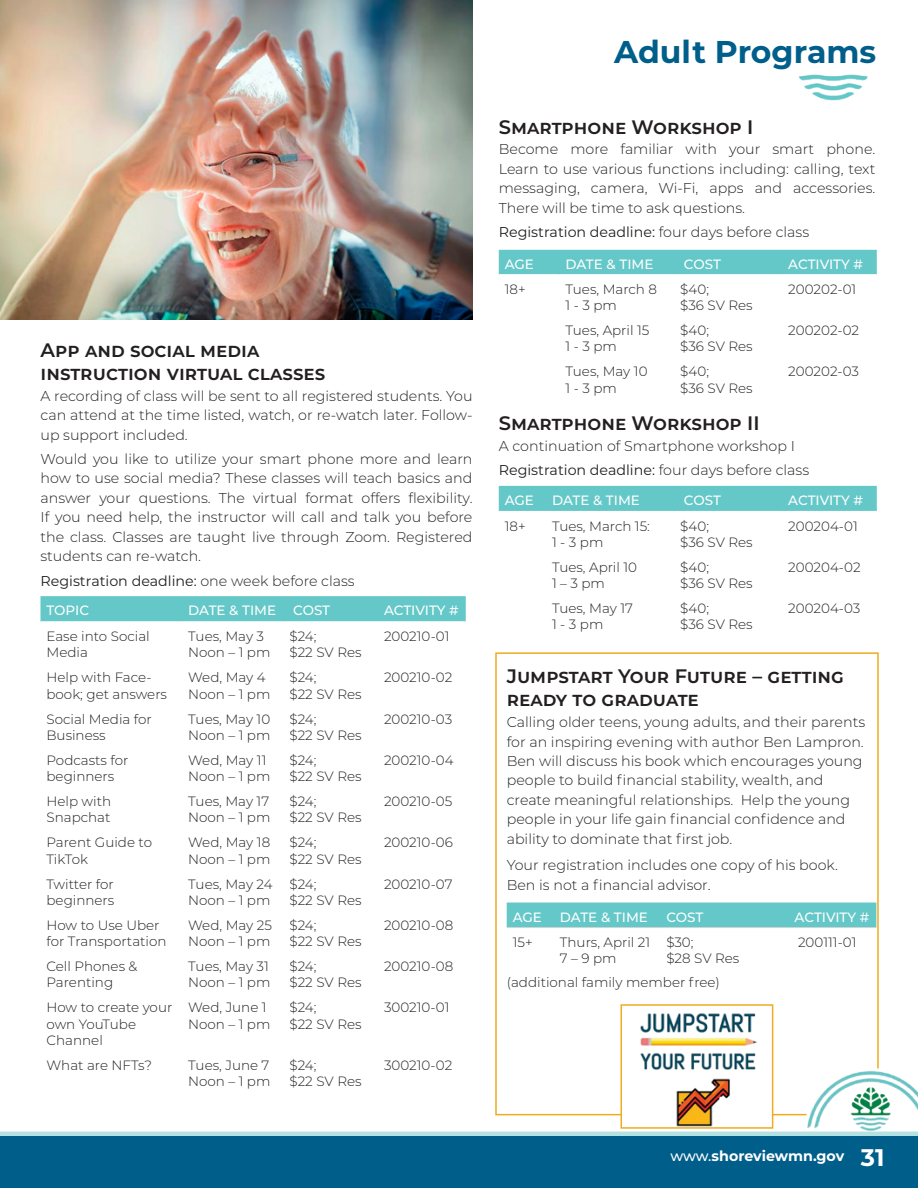
<style>
.page{position:relative;width:918px;height:1188px;background:#fff}
.page>*{position:absolute;margin:0;border:0;box-sizing:border-box;transform-origin:0 0}
.t1{font:700 31.5px "Montserrat";color:#005e8b}
.t2{font:600 19.5px/23.4px "Montserrat";color:#231f20}
.t3{font:300 14.25px/19.5px "Montserrat";color:#231f20}
.t4{font:14.25px "Montserrat";color:#231f20}
.t5{font:700 14.25px "Montserrat";color:#fff}
.t6{font:300 13.5px/16.2px "Montserrat";color:#231f20}
.t7{font:500 13.5px "Montserrat";letter-spacing:-.01em;color:#fff}
.s1{font-weight:300}
.s2{font-weight:400}
.s3{font-weight:500}
.s4{font-size:24px}
</style>
<div class="page">
<div style="left:507px;top:903px;width:369px;height:24px;background:#64c7c8"></div>
<hr style="left:507px;top:927px;width:47px;height:1px;background:#d1d3d4">
<hr style="left:554px;top:927px;width:106px;height:1px;background:#d1d3d4">
<hr style="left:660px;top:927px;width:129px;height:1px;background:#d1d3d4">
<hr style="left:789px;top:927px;width:87px;height:1px;background:#d1d3d4">
<div style="left:495px;top:652px;width:384px;height:463px;border:2px solid #f0ab1e"></div>
<img style="left:803px;top:1068px;width:115px;height:64px">
<hr style="left:0;top:1132px;width:918px;height:4px;background:#b4e1e1">
<div style="left:0;top:1136px;width:918px;height:52px;background:#005e8b"></div>
<div style="left:40px;top:596px;width:426px;height:25px;background:#64c7c8"></div>
<img style="left:0;top:0;width:472px;height:320px">
<img style="left:799px;top:74px;width:69px;height:27px">
<div style="left:499px;top:250px;width:378px;height:24px;background:#64c7c8"></div>
<div style="left:499px;top:486px;width:378px;height:25px;background:#64c7c8"></div>
<img style="left:623px;top:1013px;width:147px;height:113px">
<div style="left:620px;top:1004px;width:153px;height:125px;border:2px solid #f0ab1e"></div>
<h2 class="t2" style="left:40px;top:337px;width:286px">App and social media instruction virtual classes</h2>
<p class="t3" style="left:40px;top:386px;width:434px;text-align:justify">A recording of class will be sent to all registered students. You can attend at the time listed, watch, or re-watch later. Follow&shy;up support included.</p>
<p class="t3" style="left:40px;top:449px;width:434px;text-align:justify">Would you like to utilize your smart phone more and learn how to use social media? These classes will teach basics and answer your questions. The virtual format offers flexibility.<br>If you need help, the instructor will call and talk you before the class. Classes are taught live through Zoom. Registered students can re-watch.</p>
<p class="t4" style="left:40px;top:571px;width:316px">Registration deadline: <span class="s1">one week before class</span></p>
<p class="t7" style="left:46px;top:601px;width:44px">TOPIC</p>
<p class="t7" style="left:188px;top:601px;width:89px">DATE &amp; TIME</p>
<p class="t7" style="left:293px;top:601px;width:39px">COST</p>
<p class="t7" style="left:384px;top:601px;width:76px">ACTIVITY #</p>
<p class="t6" style="left:46px;top:628px;width:105px">Ease into Social<br>Media</p>
<p class="t6" style="left:188px;top:628px;width:84px">Tues, May 3<br>Noon – 1 pm</p>
<p class="t6" style="left:290px;top:628px;width:74px">$24;<br>$22 SV Res</p>
<p class="t6" style="left:384px;top:628px;width:67px">200210-01</p>
<p class="t6" style="left:46px;top:669px;width:122px">Help with Face&shy;book; get answers</p>
<p class="t6" style="left:188px;top:669px;width:84px">Wed, May 4<br>Noon – 1 pm</p>
<p class="t6" style="left:290px;top:669px;width:74px">$24;<br>$22 SV Res</p>
<p class="t6" style="left:384px;top:669px;width:70px">200210-02</p>
<p class="t6" style="left:46px;top:710px;width:107px">Social Media for<br>Business</p>
<p class="t6" style="left:188px;top:710px;width:84px">Tues, May 10<br>Noon – 1 pm</p>
<p class="t6" style="left:290px;top:710px;width:74px">$24;<br>$22 SV Res</p>
<p class="t6" style="left:384px;top:710px;width:70px">200210-03</p>
<p class="t6" style="left:46px;top:752px;width:84px">Podcasts for beginners</p>
<p class="t6" style="left:188px;top:752px;width:84px">Wed, May 11<br>Noon – 1 pm</p>
<p class="t6" style="left:290px;top:752px;width:74px">$24;<br>$22 SV Res</p>
<p class="t6" style="left:384px;top:752px;width:71px">200210-04</p>
<p class="t6" style="left:46px;top:793px;width:66px">Help with<br>Snapchat</p>
<p class="t6" style="left:188px;top:793px;width:84px">Tues, May 17<br>Noon – 1 pm</p>
<p class="t6" style="left:290px;top:793px;width:74px">$24;<br>$22 SV Res</p>
<p class="t6" style="left:384px;top:793px;width:70px">200210-05</p>
<p class="t6" style="left:46px;top:834px;width:107px">Parent Guide to<br>TikTok</p>
<p class="t6" style="left:188px;top:834px;width:84px">Wed, May 18<br>Noon – 1 pm</p>
<p class="t6" style="left:290px;top:834px;width:74px">$24;<br>$22 SV Res</p>
<p class="t6" style="left:384px;top:834px;width:70px">200210-06</p>
<p class="t6" style="left:46px;top:875px;width:69px">Twitter for beginners</p>
<p class="t6" style="left:188px;top:875px;width:86px">Tues, May 24<br>Noon – 1 pm</p>
<p class="t6" style="left:290px;top:875px;width:74px">$24;<br>$22 SV Res</p>
<p class="t6" style="left:384px;top:875px;width:70px">200210-07</p>
<p class="t6" style="left:46px;top:917px;width:122px">How to Use Uber for Transportation</p>
<p class="t6" style="left:188px;top:917px;width:85px">Wed, May 25<br>Noon – 1 pm</p>
<p class="t6" style="left:290px;top:917px;width:74px">$24;<br>$22 SV Res</p>
<p class="t6" style="left:384px;top:917px;width:71px">200210-08</p>
<p class="t6" style="left:46px;top:958px;width:92px">Cell Phones &amp;<br>Parenting</p>
<p class="t6" style="left:188px;top:958px;width:84px">Tues, May 31<br>Noon – 1 pm</p>
<p class="t6" style="left:290px;top:958px;width:74px">$24;<br>$22 SV Res</p>
<p class="t6" style="left:384px;top:958px;width:71px">200210-08</p>
<p class="t6" style="left:46px;top:999px;width:127px">How to create your own YouTube<br>Channel</p>
<p class="t6" style="left:188px;top:999px;width:84px">Wed, June 1<br>Noon – 1 pm</p>
<p class="t6" style="left:290px;top:999px;width:74px">$24;<br>$22 SV Res</p>
<p class="t6" style="left:384px;top:999px;width:67px">300210-01</p>
<p class="t6" style="left:46px;top:1057px;width:107px">What are NFTs?</p>
<p class="t6" style="left:188px;top:1057px;width:84px">Tues, June 7<br>Noon – 1 pm</p>
<p class="t6" style="left:290px;top:1057px;width:74px">$24;<br>$22 SV Res</p>
<p class="t6" style="left:384px;top:1057px;width:70px">300210-02</p>
<h1 class="t1" style="left:614px;top:29px;width:264px">Adult Programs</h1>
<h2 class="t2" style="left:499px;top:114px;width:256px">Smartphone Workshop I</h2>
<p class="t3" style="left:499px;top:139px;width:378px;text-align:justify">Become more familiar with your smart phone.<br>Learn to use various functions including: calling, text messaging, camera, Wi-Fi, apps and accessories.<br>There will be time to ask questions.</p>
<p class="t4" style="left:499px;top:222px;width:312px">Registration deadline: <span class="s1">four days before class</span></p>
<p class="t7" style="left:505px;top:255px;width:31px">AGE</p>
<p class="t7" style="left:566px;top:255px;width:89px">DATE &amp; TIME</p>
<p class="t7" style="left:684px;top:255px;width:39px">COST</p>
<p class="t7" style="left:788px;top:255px;width:76px">ACTIVITY #</p>
<p class="t6" style="left:505px;top:281px;width:22px">18+</p>
<p class="t6" style="left:566px;top:281px;width:93px">Tues, March 8<br>1 - 3 pm</p>
<p class="t6" style="left:680px;top:281px;width:74px">$40;<br>$36 SV Res</p>
<p class="t6" style="left:788px;top:281px;width:70px">200202-01</p>
<p class="t6" style="left:566px;top:322px;width:85px">Tues, April 15<br>1 - 3 pm</p>
<p class="t6" style="left:680px;top:322px;width:74px">$40;<br>$36 SV Res</p>
<p class="t6" style="left:788px;top:322px;width:72px">200202-02</p>
<p class="t6" style="left:566px;top:363px;width:84px">Tues, May 10<br>1 - 3 pm</p>
<p class="t6" style="left:680px;top:363px;width:74px">$40;<br>$36 SV Res</p>
<p class="t6" style="left:788px;top:363px;width:72px">200202-03</p>
<h2 class="t2" style="left:499px;top:411px;width:262px">Smartphone Workshop II</h2>
<p class="t3" style="left:499px;top:434px;width:312px;line-height:24.2px">A continuation of Smartphone workshop I<br><span class="s2">Registration deadline:</span> four days before class</p>
<p class="t7" style="left:505px;top:491px;width:31px">AGE</p>
<p class="t7" style="left:552px;top:491px;width:89px">DATE &amp; TIME</p>
<p class="t7" style="left:684px;top:491px;width:39px">COST</p>
<p class="t7" style="left:788px;top:491px;width:76px">ACTIVITY #</p>
<p class="t6" style="left:505px;top:517px;width:22px">18+</p>
<p class="t6" style="left:552px;top:517px;width:99px">Tues, March 15:<br>1 - 3 pm</p>
<p class="t6" style="left:680px;top:517px;width:74px">$40;<br>$36 SV Res</p>
<p class="t6" style="left:788px;top:517px;width:71px">200204-01</p>
<p class="t6" style="left:552px;top:559px;width:87px">Tues, April 10<br>1 – 3 pm</p>
<p class="t6" style="left:680px;top:559px;width:74px">$40;<br>$36 SV Res</p>
<p class="t6" style="left:788px;top:559px;width:74px">200204-02</p>
<p class="t6" style="left:552px;top:600px;width:82px">Tues, May 17<br>1 - 3 pm</p>
<p class="t6" style="left:680px;top:600px;width:74px">$40;<br>$36 SV Res</p>
<p class="t6" style="left:788px;top:600px;width:74px">200204-03</p>
<h2 class="t2" style="left:507px;top:663px;width:339px">Jumpstart Your Future – getting ready to graduate</h2>
<p class="t3" style="left:507px;top:712px;width:360px">Calling older teens, young adults, and their parents for an inspiring evening with author Ben Lampron.<br>Ben will discuss his book which encourages young people to build financial stability, wealth, and create meaningful relationships. Help the young people in your life gain financial confidence and ability to dominate that first job.</p>
<p class="t3" style="left:507px;top:855px;width:333px">Your registration includes one copy of his book.<br>Ben is not a financial advisor.</p>
<p class="t7" style="left:513px;top:907px;width:31px">AGE</p>
<p class="t7" style="left:560px;top:907px;width:89px">DATE &amp; TIME</p>
<p class="t7" style="left:666px;top:907px;width:39px">COST</p>
<p class="t7" style="left:795px;top:907px;width:76px">ACTIVITY #</p>
<p class="t6" style="left:513px;top:933px;width:21px">15+</p>
<p class="t6" style="left:560px;top:933px;width:92px">Thurs, April 21<br>7 – 9 pm</p>
<p class="t6" style="left:666px;top:933px;width:75px">$30;<br>$28 SV Res</p>
<p class="t6" style="left:798px;top:933px;width:60px">200111-01</p>
<p class="t6" style="left:507px;top:974px;width:215px">(additional family member free)</p>
<p class="t5" style="left:671px;top:1146px;width:215px"><span class="s3">www.</span>shoreviewmn.gov <span class="s4">31</span></p>
</div>
